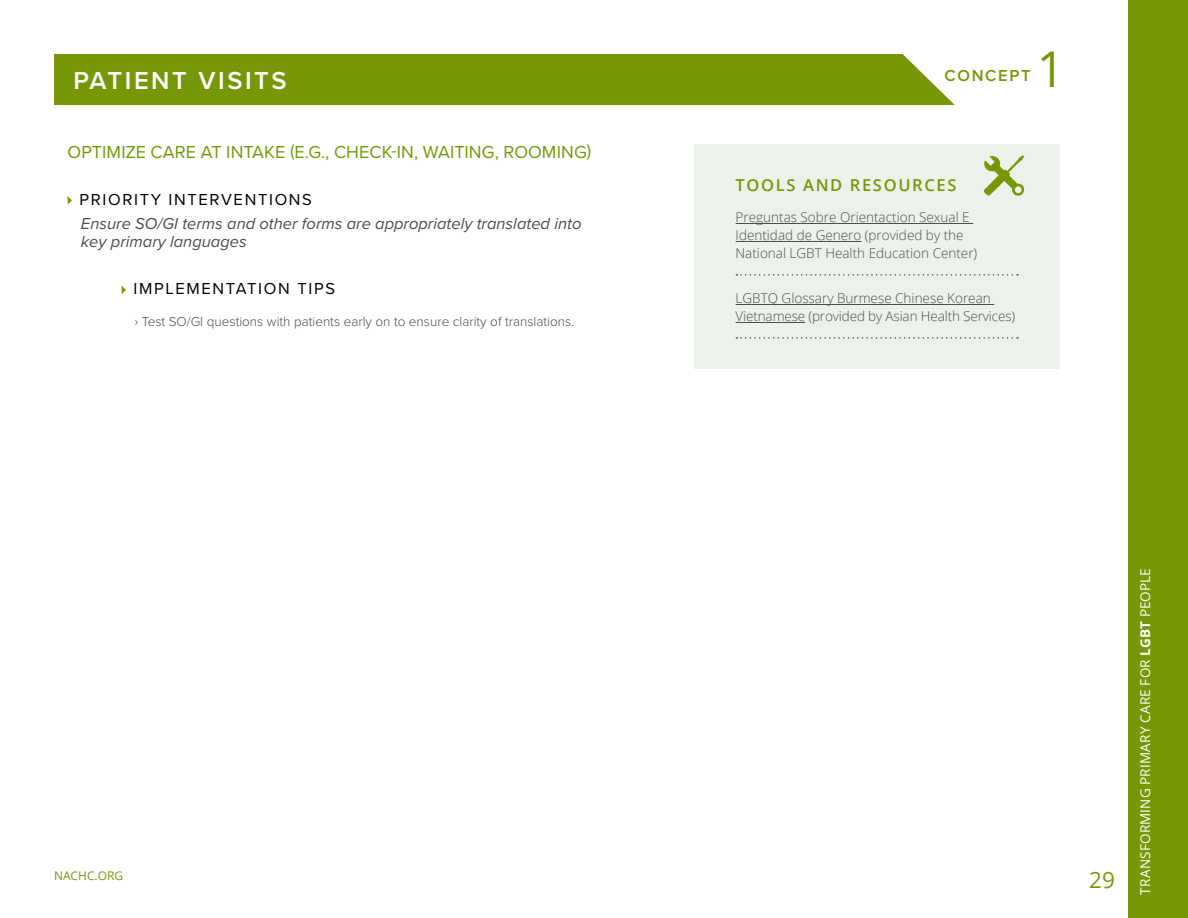
<style>
.page{position:relative;width:1188px;height:918px;background:#fff}
.page>*{position:absolute;margin:0;border:0;box-sizing:border-box;transform-origin:0 0}
.t1{font:49.35px "Open Sans";color:#769807}
.t2{font:600 25.5px "Proxima Nova";letter-spacing:.1em;color:#fff}
.t3{font:22.5px "Open Sans";color:#769807}
.t4{font:18px "Proxima Nova";letter-spacing:.005em;color:#769807}
.t5{font:italic 16.5px/18px "Proxima Nova";color:#4d4d4f}
.t6{font:16.5px "Proxima Nova";letter-spacing:.1em;color:#000}
.t7{font:600 16.5px "Open Sans";letter-spacing:.1em;color:#769807}
.t8{font:600 16.5px "Proxima Nova";letter-spacing:.1em;color:#769807}
.t9{font:300 13.5px/18px "Open Sans";color:#4d4d4f}
.t10{font:300 13.5px "Proxima Nova";color:#4d4d4f}
.t11{font:13.5px "Open Sans";letter-spacing:.015em;color:#fff}
.t12{font:12px "Open Sans";color:#769807}
.s1{font-family:"Open Sans"}
.s2{font-weight:700}
</style>
<div class="page">
<div style="left:1128px;top:0;width:60px;height:918px;background:#769807"></div>
<div style="left:54px;top:54px;width:906px;height:51px;background:#769807"></div>
<svg style="left:902px;top:54px;width:58px;height:51px"></svg>
<svg style="left:68px;top:196px;width:4px;height:9px"></svg>
<svg style="left:122px;top:286px;width:4px;height:8px"></svg>
<div style="left:694px;top:144px;width:366px;height:224px;background:#edf1eb"></div>
<svg style="left:983px;top:155px;width:42px;height:41px"></svg>
<hr style="left:736px;top:223px;width:237px;height:1px;background:#4d4d4f">
<hr style="left:736px;top:241px;width:125px;height:1px;background:#4d4d4f">
<svg style="left:736px;top:274px;width:282px;height:2px"></svg>
<hr style="left:736px;top:304px;width:258px;height:1px;background:#4d4d4f">
<svg style="left:736px;top:337px;width:282px;height:2px"></svg>
<hr style="left:736px;top:322px;width:69px;height:1px;background:#4d4d4f">
<h2 class="t2" style="left:73px;top:62px;width:215px">PATIENT VISITS</h2>
<p class="t8" style="left:945px;top:63px;width:87px">CONCEPT</p>
<h1 class="t1" style="left:1037px;top:36px;width:30px">1</h1>
<h3 class="t4" style="left:68px;top:138px;width:525px">OPTIMIZE CARE AT INTAKE (E.G., CHECK-IN, WAITING, ROOMING)</h3>
<p class="t6" style="left:80px;top:187px;width:234px">PRIORITY INTERVENTIONS</p>
<p class="t5" style="left:81px;top:214px;width:502px">Ensure SO/GI terms and other forms are appropriately translated into key primary languages</p>
<p class="t6" style="left:134px;top:276px;width:203px">IMPLEMENTATION TIPS</p>
<p class="t10" style="left:135px;top:311px;width:441px"><span class="s1">›</span> Test SO/GI questions with patients early on to ensure clarity of translations.</p>
<p class="t7" style="left:736px;top:174px;width:222px">TOOLS AND RESOURCES</p>
<p class="t9" style="left:736px;top:208px;width:243px">Preguntas Sobre Orientaction Sexual E<br>Identidad de Genero (provided by the<br>National LGBT Health Education Center)</p>
<p class="t9" style="left:736px;top:289px;width:281px">LGBTQ Glossary Burmese Chinese Korean<br>Vietnamese (provided by Asian Health Services)</p>
<p class="t12" style="left:54px;top:867px;width:71px">NACHC.ORG</p>
<h3 class="t3" style="left:1089px;top:864px;width:27px">29</h3>
<p class="t11" style="left:1136px;top:895px;width:329px;rotate:-90deg">TRANSFORMING PRIMARY CARE FOR <span class="s2">LGBT</span> PEOPLE</p>
</div>
